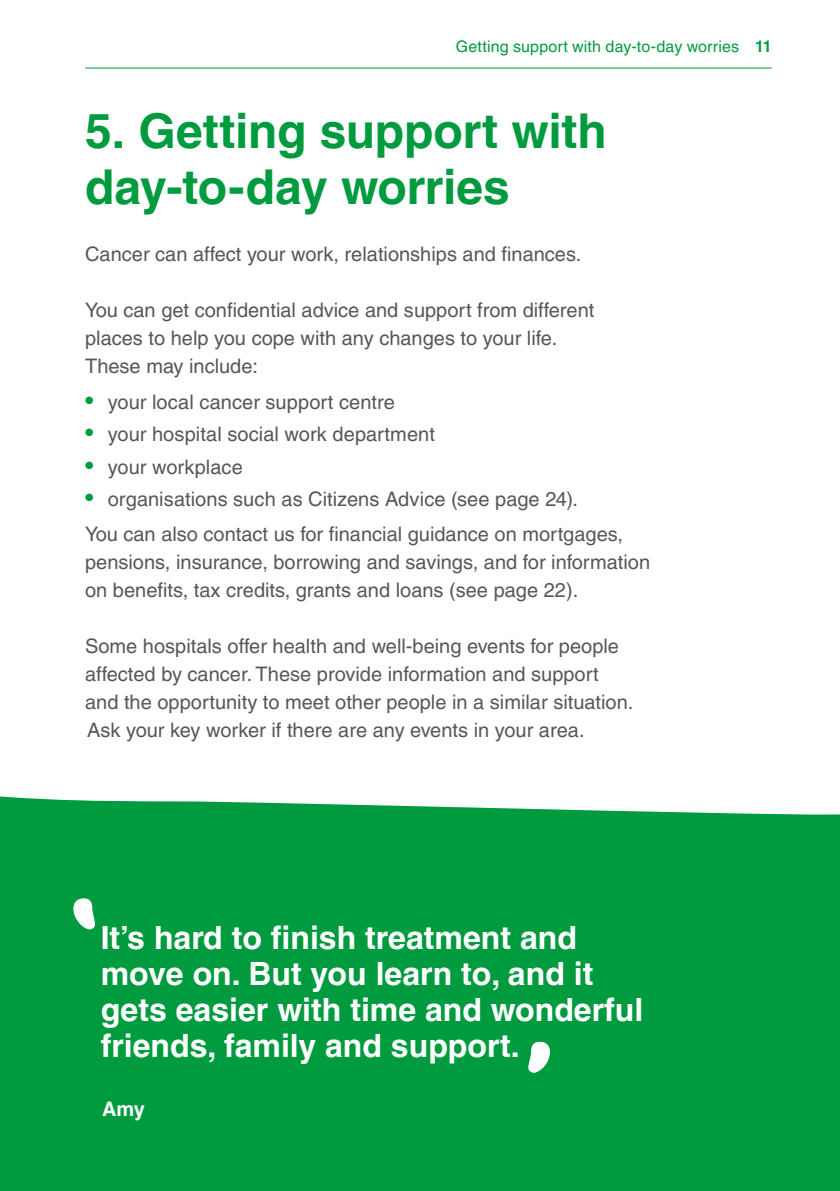
<style>
.page{position:relative;width:840px;height:1191px;background:#fff}
.page>*{position:absolute;margin:0;border:0;box-sizing:border-box;transform-origin:0 0}
.t1{font:700 48px/56px "Helvetica LT Pro";letter-spacing:-.005em;color:#009b3e}
.t2{font:700 32px/36px "Helvetica LT Pro";color:#fff}
.t3{font:20px/28px "Helvetica LT Pro";color:#575756}
.t4{font:700 20px "Helvetica LT Pro";color:#fff}
.t5{font:16px "Helvetica LT Pro";letter-spacing:.01em;color:#009b3e}
.s1{font-weight:700}
.s2{font-size:24px;color:#009b3e}
</style>
<div class="page">
<hr style="left:85px;top:68px;width:686px;height:1px;background:#009b3e">
<div style="left:0;top:796px;width:839px;height:395px;background:#009b3e"></div>
<svg style="left:73px;top:898px;width:22px;height:31px"></svg>
<svg style="left:528px;top:1041px;width:21px;height:31px"></svg>
<p class="t5" style="left:455px;top:38px;width:317px">Getting support with day-to-day worries <span class="s1">11</span></p>
<h1 class="t1" style="left:85px;top:103px;width:523px">5. Getting support with day‑to-day worries</h1>
<p class="t3" style="left:85px;top:240px;width:497px">Cancer can affect your work, relationships and finances.</p>
<p class="t3" style="left:85px;top:296px;width:510px">You can get confidential advice and support from different places to help you cope with any changes to your life.<br>These may include:</p>
<p class="t3" style="left:85px;top:387px;width:311px"><span class="s2">•</span> your local cancer support centre</p>
<p class="t3" style="left:85px;top:420px;width:351px"><span class="s2">•</span> your hospital social work department</p>
<p class="t3" style="left:85px;top:452px;width:159px"><span class="s2">•</span> your workplace</p>
<p class="t3" style="left:85px;top:481px;width:539px;line-height:35.2px"><span class="s2">•</span> organisations such as Citizens Advice (see page 24).<br>You can also contact us for financial guidance on mortgages,</p>
<p class="t3" style="left:85px;top:548px;width:566px">pensions, insurance, borrowing and savings, and for information on benefits, tax credits, grants and loans (see page 22).</p>
<p class="t3" style="left:85px;top:632px;width:549px">Some hospitals offer health and well-being events for people affected by cancer. These provide information and support and the opportunity to meet other people in a similar situation.<br>Ask your key worker if there are any events in your area.</p>
<h2 class="t2" style="left:101px;top:920px;width:544px">It’s hard to finish treatment and move on. But you learn to, and it gets easier with time and wonderful friends, family and support.</h2>
<p class="t4" style="left:102px;top:1097px;width:44px">Amy</p>
</div>
